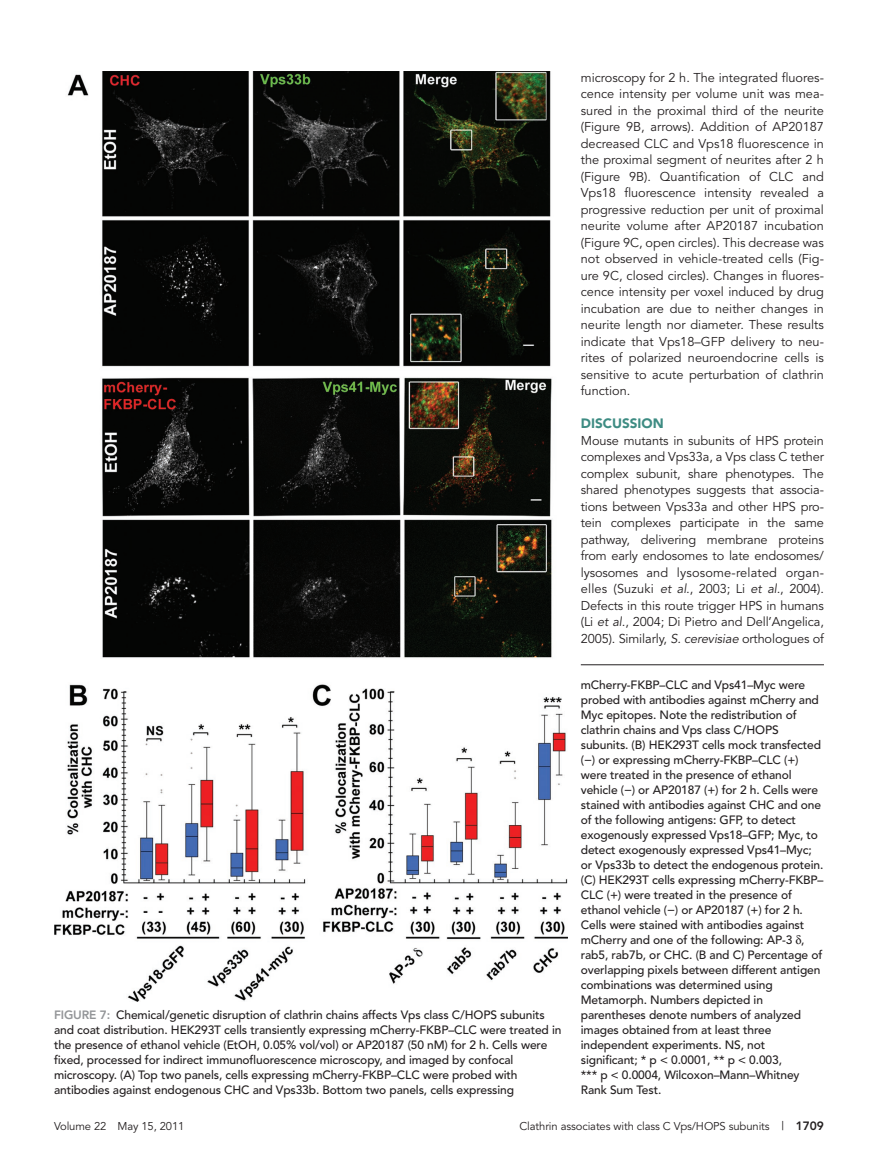
<style>
.page{position:relative;width:878px;height:1175px;background:#fff}
.page>*{position:absolute;margin:0;border:0;box-sizing:border-box;transform-origin:0 0}
.A_head{font:900 13.5px "Avenir";color:#3e8c83}
.Body_Text_next_aveni{font:12.75px/16.5px "Avenir";color:#231f20;text-align:justify}
.Body_Text_avenir{font:12.75px/16.5px "Avenir";letter-spacing:-.01em;color:#231f20;text-align:justify}
.Figure_caption{font:500 12px/15px "Avenir";letter-spacing:-.01em;color:#231f20}
.t1{font:11.25px "Avenir";letter-spacing:-.01em;color:#231f20}
.s1{font-weight:800;color:#939598}
.s2{font-style:italic}
.s3{font-size:12px}
.s4{font-weight:800;font-size:12px}
</style>
<div class="page">
<img style="left:54px;top:72px;width:513px;height:929px">
<hr style="left:580px;top:664px;width:244px;height:1px;background:#231f20">
<p class="Figure_caption" style="left:54px;top:1007px;width:509px"><span class="s1">FIGURE 7:</span> Chemical/genetic disruption of clathrin chains affects Vps class C/HOPS subunits and coat distribution. HEK293T cells transiently expressing mCherry-FKBP–CLC were treated in the presence of ethanol vehicle (EtOH, 0.05% vol/vol) or AP20187 (50 nM) for 2 h. Cells were fixed, processed for indirect immunofluorescence microscopy, and imaged by confocal microscopy. (A) Top two panels, cells expressing mCherry-FKBP–CLC were probed with antibodies against endogenous CHC and Vps33b. Bottom two panels, cells expressing</p>
<p class="Body_Text_next_aveni" style="left:580px;top:69px;width:245px">microscopy for 2 h. The integrated fluores&shy;cence intensity per volume unit was mea&shy;sured in the proximal third of the neurite (Figure 9B, arrows). Addition of AP20187 decreased CLC and Vps18 fluorescence in the proximal segment of neurites after 2 h (Figure 9B). Quantification of CLC and Vps18 fluorescence intensity revealed a progressive reduction per unit of proximal neurite volume after AP20187 incubation (Figure 9C, open circles). This decrease was not observed in vehicle-treated cells (Fig&shy;ure 9C, closed circles). Changes in fluores&shy;cence intensity per voxel induced by drug incubation are due to neither changes in neurite length nor diameter. These results indicate that Vps18–GFP delivery to neu&shy;rites of polarized neuroendocrine cells is sensitive to acute perturbation of clathrin function.</p>
<p class="A_head" style="left:580px;top:415px;width:84px">DISCUSSION</p>
<p class="Body_Text_avenir" style="left:580px;top:432px;width:245px">Mouse mutants in subunits of HPS protein complexes and Vps33a, a Vps class C tether complex subunit, share phenotypes. The shared phenotypes suggests that associa&shy;tions between Vps33a and other HPS pro&shy;tein complexes participate in the same pathway, delivering membrane proteins from early endosomes to late endosomes/ lysosomes and lysosome-related organ&shy;elles (Suzuki <span class="s2">et al.</span>, 2003; Li <span class="s2">et al.</span>, 2004).<br>Defects in this route trigger HPS in humans (Li <span class="s2">et al.</span>, 2004; Di Pietro and Dell’Angelica, 2005). Similarly, <span class="s2">S. cerevisiae</span> orthologues of</p>
<p class="Figure_caption" style="left:580px;top:677px;width:244px">mCherry-FKBP–CLC and Vps41–Myc were probed with antibodies against mCherry and Myc epitopes. Note the redistribution of clathrin chains and Vps class C/HOPS subunits. (B) HEK293T cells mock transfected (−) or expressing mCherry-FKBP–CLC (+) were treated in the presence of ethanol vehicle (−) or AP20187 (+) for 2 h. Cells were stained with antibodies against CHC and one of the following antigens: GFP, to detect exogenously expressed Vps18–GFP; Myc, to detect exogenously expressed Vps41–Myc; or Vps33b to detect the endogenous protein. (C) HEK293T cells expressing mCherry-FKBP– CLC (+) were treated in the presence of ethanol vehicle (−) or AP20187 (+) for 2 h.<br>Cells were stained with antibodies against mCherry and one of the following: AP-3 , rab5, rab7b, or CHC. (B and C) Percentage of overlapping pixels between different antigen combinations was determined using Metamorph. Numbers depicted in parentheses denote numbers of analyzed images obtained from at least three independent experiments. NS, not significant; * p &lt; 0.0001, ** p &lt; 0.003,<br>*** p &lt; 0.0004, Wilcoxon–Mann–Whitney Rank Sum Test.</p>
<p class="t1" style="left:54px;top:1119px;width:132px">Volume 22 May 15, 2011</p>
<p class="t1" style="left:519px;top:1119px;width:306px">Clathrin associates with class C Vps/HOPS subunits <span class="s3">|</span> <span class="s4">1709</span></p>
</div>
